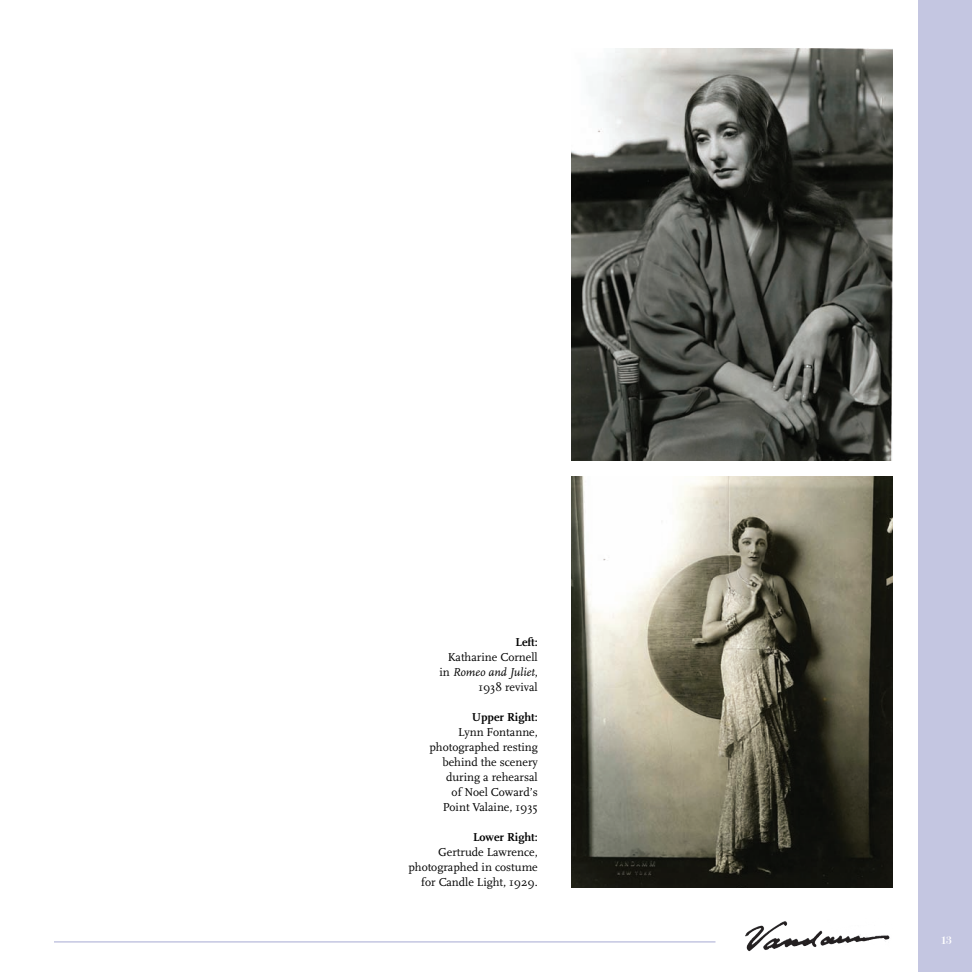
<style>
.page{position:relative;width:972px;height:972px;background:#fff}
.page>*{position:absolute;margin:0;border:0;box-sizing:border-box;transform-origin:0 0}
.t1{font:12px/15px "Scala OT";color:#000;text-align:right}
.t2{font:700 12px "Scala OT";color:#000}
.t3{font:12px "Modern";color:#fff}
.s1{font-style:italic}
</style>
<div class="page">
<div style="left:918px;top:0;width:54px;height:972px;background:#c4c6e1"></div>
<img style="left:745px;top:921px;width:145px;height:31px">
<hr style="left:54px;top:941px;width:662px;height:2px;background:#c4c6e1">
<img style="left:571px;top:49px;width:321px;height:411px">
<img style="left:571px;top:476px;width:321px;height:412px">
<p class="t2" style="left:516px;top:636px;width:24px">Left:</p>
<p class="t1" style="left:439px;top:650px;width:100px">Katharine Cornell in <span class="s1">Romeo and Juliet</span>,<br>1938 revival</p>
<p class="t2" style="left:472px;top:711px;width:68px">Upper Right:</p>
<p class="t1" style="left:429px;top:725px;width:110px">Lynn Fontanne, photographed resting behind the scenery during a rehearsal<br>of Noel Coward’s<br>Point Valaine, 1935</p>
<p class="t2" style="left:473px;top:831px;width:66px">Lower Right:</p>
<p class="t1" style="left:408px;top:845px;width:131px">Gertrude Lawrence, photographed in costume for Candle Light, 1929.</p>
<p class="t3" style="left:941px;top:934px;width:12px">13</p>
</div>
